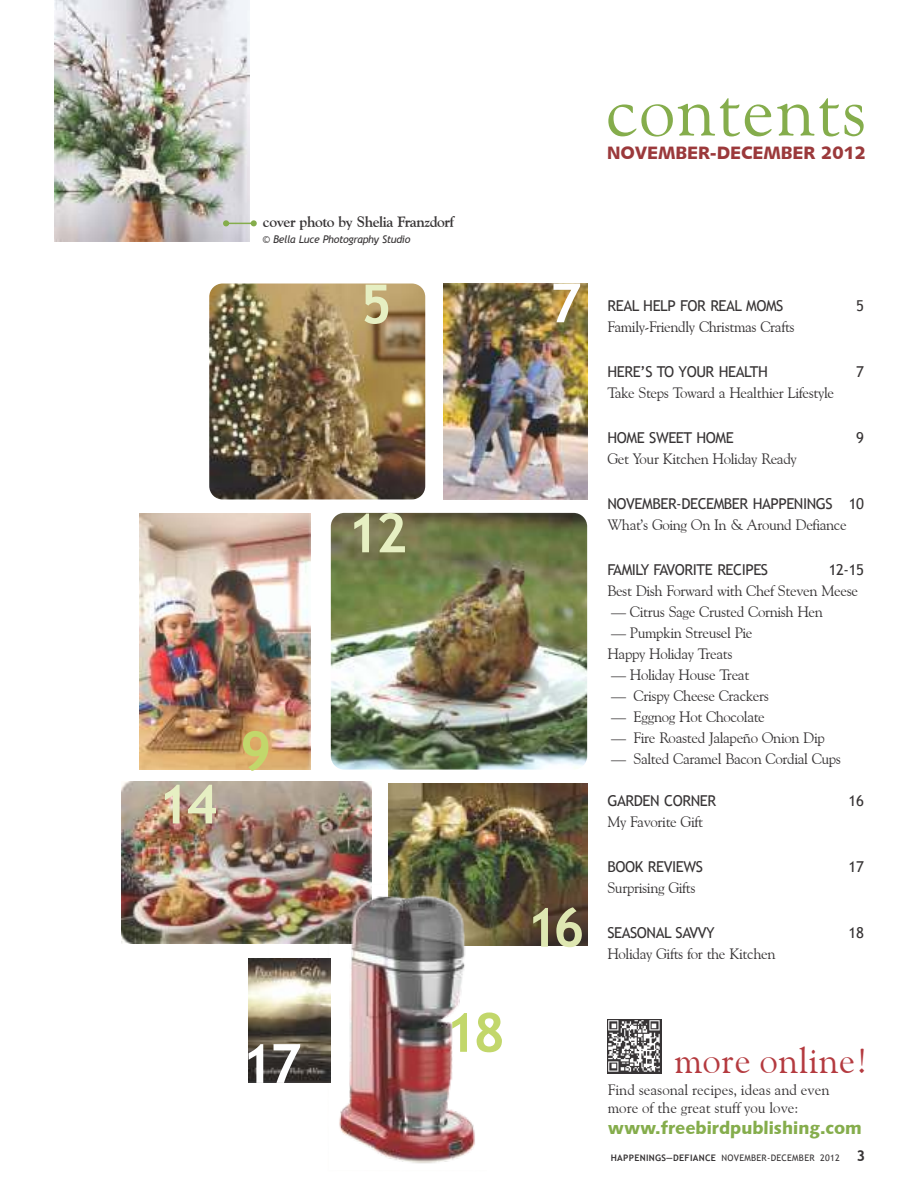
<style>
.page{position:relative;width:918px;height:1188px;background:#fff}
.page>*{position:absolute;margin:0;border:0;box-sizing:border-box;transform-origin:0 0}
.t1{font:72px "Goudy Old Style BT";letter-spacing:.02em;color:#85ad4c}
.t2{font:700 54px "Trebuchet MS";color:#e6efc2}
.t3{font:700 54px "Trebuchet MS";color:#fefefe}
.t4{font:700 54px "Trebuchet MS";color:#c2d76b}
.t5{font:700 54px "Trebuchet MS";color:#dee7b1}
.t6{font:36.3px "Goudy Old Style BT";letter-spacing:.02em;color:#b43a3f}
.t7{font:18px "Humanist 531 BT Black A";color:#85ad4c}
.t8{font:18px "Humanist 531 BT Black A";color:#9b393b}
.t9{font:15px/21px "Goudy Old Style BT";letter-spacing:-.025em;color:#373435}
.t10{font:15px "Trebuchet MS";letter-spacing:-.03em;color:#373435}
.t11{font:15px/18px "Goudy Old Style BT";color:#373435}
.t12{font:700 15px "Goudy Old Style BT";letter-spacing:-.025em;color:#373435}
.t13{font:italic 10.5px "Trebuchet MS";letter-spacing:-.03em;color:#373435}
.t14{font:9px "Trebuchet MS";letter-spacing:.03em;color:#373435}
.s1{font-weight:700}
.s2{font-weight:700;font-size:15px}
</style>
<div class="page">
<img style="left:209px;top:284px;width:216px;height:216px;border-radius:14px">
<img style="left:443px;top:284px;width:144px;height:216px">
<img style="left:54px;top:0;width:196px;height:242px">
<img style="left:139px;top:513px;width:172px;height:257px">
<img style="left:122px;top:782px;width:249px;height:162px">
<img style="left:331px;top:513px;width:256px;height:257px;border-radius:14px">
<img style="left:388px;top:783px;width:199px;height:163px">
<img style="left:328px;top:884px;width:158px;height:280px">
<svg style="left:223px;top:220px;width:34px;height:6px"></svg>
<img style="left:608px;top:1019px;width:54px;height:54px">
<img style="left:248px;top:959px;width:83px;height:124px">
<p class="t12" style="left:263px;top:216px;width:193px">cover photo by Shelia Franzdorf</p>
<p class="t13" style="left:263px;top:235px;width:149px">© Bella Luce Photography Studio</p>
<h2 class="t2" style="left:360px;top:284px;width:33px">5</h2>
<h2 class="t2" style="left:158px;top:784px;width:62px">14</h2>
<h2 class="t4" style="left:240px;top:730px;width:33px">9</h2>
<h2 class="t2" style="left:347px;top:513px;width:62px">12</h2>
<h2 class="t3" style="left:241px;top:1043px;width:62px">17</h2>
<h2 class="t4" style="left:445px;top:1012px;width:62px">18</h2>
<h1 class="t1" style="left:606px;top:81px;width:262px">contents</h1>
<p class="t8" style="left:607px;top:146px;width:260px">NOVEMBER-DECEMBER 2012</p>
<h2 class="t3" style="left:550px;top:282px;width:33px">7</h2>
<h2 class="t5" style="left:526px;top:907px;width:60px">16</h2>
<p class="t10" style="left:608px;top:300px;width:177px">REAL HELP FOR REAL MOMS</p>
<p class="t10" style="left:856px;top:300px;width:9px">5</p>
<p class="t9" style="left:607px;top:318px;width:189px">Family-Friendly Christmas Crafts</p>
<p class="t10" style="left:607px;top:366px;width:162px">HERE’S TO YOUR HEALTH</p>
<p class="t10" style="left:856px;top:366px;width:9px">7</p>
<p class="t9" style="left:607px;top:384px;width:228px">Take Steps Toward a Healthier Lifestyle</p>
<p class="t10" style="left:607px;top:432px;width:128px">HOME SWEET HOME</p>
<p class="t10" style="left:856px;top:432px;width:9px">9</p>
<p class="t9" style="left:607px;top:450px;width:191px">Get Your Kitchen Holiday Ready</p>
<p class="t10" style="left:607px;top:498px;width:258px">NOVEMBER-DECEMBER HAPPENINGS 10</p>
<p class="t9" style="left:607px;top:516px;width:241px">What’s Going On In &amp; Around Defiance</p>
<p class="t10" style="left:607px;top:564px;width:162px">FAMILY FAVORITE RECIPES</p>
<p class="t10" style="left:829px;top:564px;width:37px">12-15</p>
<p class="t9" style="left:607px;top:582px;width:252px">Best Dish Forward with Chef Steven Meese</p>
<p class="t9" style="left:611px;top:603px;width:213px">— Citrus Sage Crusted Cornish Hen</p>
<p class="t9" style="left:607px;top:624px;width:147px">— Pumpkin Streusel Pie<br>Happy Holiday Treats</p>
<p class="t9" style="left:611px;top:666px;width:140px">— Holiday House Treat</p>
<p class="t9" style="left:611px;top:687px;width:159px">— Crispy Cheese Crackers</p>
<p class="t9" style="left:611px;top:708px;width:155px">— Eggnog Hot Chocolate</p>
<p class="t9" style="left:611px;top:729px;width:215px">— Fire Roasted Jalapeño Onion Dip</p>
<p class="t9" style="left:611px;top:750px;width:231px">— Salted Caramel Bacon Cordial Cups</p>
<p class="t10" style="left:607px;top:795px;width:110px">GARDEN CORNER</p>
<p class="t10" style="left:849px;top:795px;width:17px">16</p>
<p class="t9" style="left:607px;top:813px;width:97px">My Favorite Gift</p>
<p class="t10" style="left:607px;top:861px;width:97px">BOOK REVIEWS</p>
<p class="t10" style="left:849px;top:861px;width:17px">17</p>
<p class="t9" style="left:607px;top:879px;width:90px">Surprising Gifts</p>
<p class="t10" style="left:607px;top:927px;width:109px">SEASONAL SAVVY</p>
<p class="t10" style="left:849px;top:927px;width:17px">18</p>
<p class="t9" style="left:607px;top:945px;width:170px">Holiday Gifts for the Kitchen</p>
<h3 class="t6" style="left:674px;top:1046px;width:195px">more online!</h3>
<p class="t11" style="left:608px;top:1082px;width:223px">Find seasonal recipes, ideas and even more of the great stuff you love:</p>
<p class="t7" style="left:608px;top:1120px;width:256px">www.freebirdpublishing.com</p>
<p class="t14" style="left:611px;top:1154px;width:256px"><span class="s1">HAPPENINGS—DEFIANCE</span> NOVEMBER-DECEMBER 2012 <span class="s2">3</span></p>
</div>
